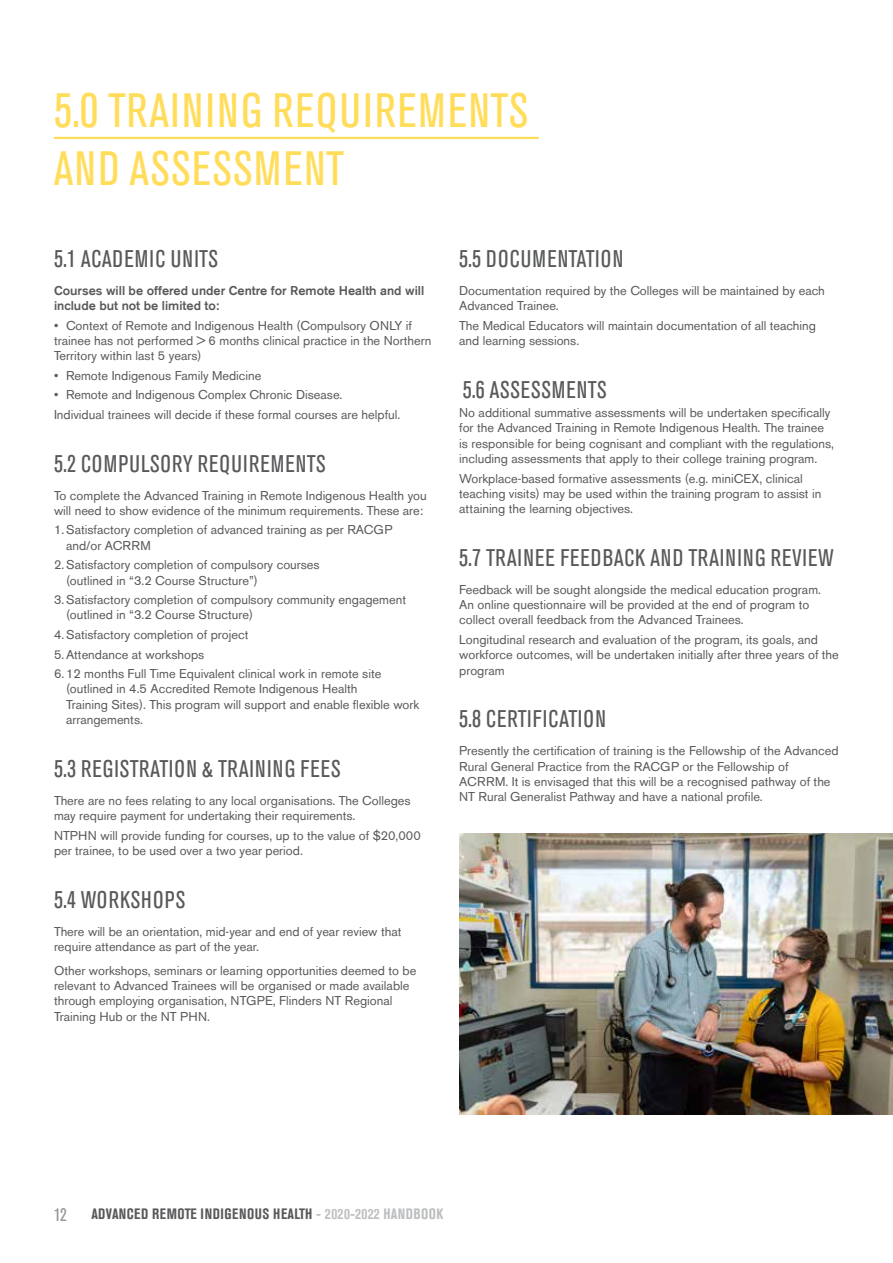
<style>
.page{position:relative;width:893px;height:1263px;background:#fff}
.page>*{position:absolute;margin:0;border:0;box-sizing:border-box;transform-origin:0 0}
.t1{font:condensed 48px/57.6px "Akzidenz Grotesk Std";letter-spacing:.035em;color:#ffdd5b}
.t2{font:condensed 24px "Akzidenz Grotesk Std";letter-spacing:.035em;color:#58595b}
.t3{font:condensed 18px "Akzidenz Grotesk Std";color:#939598}
.t4{font:700 condensed 15px "Akzidenz Grotesk BE";letter-spacing:.035em;color:#58595b}
.t5{font:12.75px/15.3px "Akzidenz Grotesk BE";color:#58595b}
.t6{font:500 12.75px/15.3px "Akzidenz Grotesk BE";color:#58595b}
.s1{color:#bcbec0}
</style>
<div class="page">
<hr style="left:892px;top:727px;width:1px;height:536px;background:#ffdd5b">
<hr style="left:54px;top:137px;width:485px;height:2px;background:#ffdd5b">
<img style="left:459px;top:834px;width:434px;height:280px">
<h1 class="t1" style="left:54px;top:83px;width:476px">5.0 TRAINING REQUIREMENTS<br>AND ASSESSMENT</h1>
<h2 class="t2" style="left:54px;top:245px;width:166px">5.1 ACADEMIC UNITS</h2>
<p class="t6" style="left:54px;top:283px;width:372px">Courses will be offered under Centre for Remote Health and will include but not be limited to:</p>
<p class="t5" style="left:54px;top:318px;width:379px">• Context of Remote and Indigenous Health (Compulsory ONLY if trainee has not performed &gt; 6 months clinical practice in the Northern<br>Territory within last 5 years)</p>
<p class="t5" style="left:54px;top:368px;width:209px">• Remote Indigenous Family Medicine</p>
<p class="t5" style="left:54px;top:385px;width:348px;line-height:19.5px">• Remote and Indigenous Complex Chronic Disease.<br>Individual trainees will decide if these formal courses are helpful.</p>
<h2 class="t2" style="left:54px;top:450px;width:273px">5.2 COMPULSORY REQUIREMENTS</h2>
<p class="t5" style="left:54px;top:487px;width:374px">To complete the Advanced Training in Remote Indigenous Health you will need to show evidence of the minimum requirements. These are:</p>
<p class="t5" style="left:66px;top:522px;width:328px;text-indent:-12px">1.Satisfactory completion of advanced training as per RACGP and/or ACRRM</p>
<p class="t5" style="left:66px;top:557px;width:255px;text-indent:-12px">2.Satisfactory completion of compulsory courses (outlined in “3.2 Course Structure”)</p>
<p class="t5" style="left:66px;top:592px;width:342px;text-indent:-12px">3.Satisfactory completion of compulsory community engagement (outlined in “3.2 Course Structure)</p>
<p class="t5" style="left:54px;top:625px;width:329px;line-height:19.5px">4.Satisfactory completion of project<br>5.Attendance at workshops<br>6.12 months Full Time Equivalent clinical work in remote site</p>
<p class="t5" style="left:66px;top:681px;width:355px">(outlined in 4.5 Accredited Remote Indigenous Health<br>Training Sites). This program will support and enable flexible work arrangements.</p>
<h2 class="t2" style="left:54px;top:755px;width:288px">5.3 REGISTRATION &amp; TRAINING FEES</h2>
<p class="t5" style="left:54px;top:793px;width:358px">There are no fees relating to any local organisations. The Colleges may require payment for undertaking their requirements.</p>
<p class="t5" style="left:54px;top:827px;width:368px">NTPHN will provide funding for courses, up to the value of $20,000 per trainee, to be used over a two year period.</p>
<h2 class="t2" style="left:54px;top:886px;width:133px">5.4 WORKSHOPS</h2>
<p class="t5" style="left:54px;top:923px;width:349px">There will be an orientation, mid-year and end of year review that require attendance as part of the year.</p>
<p class="t5" style="left:54px;top:962px;width:364px">Other workshops, seminars or learning opportunities deemed to be relevant to Advanced Trainees will be organised or made available through employing organisation, NTGPE, Flinders NT Regional Training Hub or the NT PHN.</p>
<h2 class="t2" style="left:459px;top:245px;width:166px">5.5 DOCUMENTATION</h2>
<p class="t5" style="left:459px;top:283px;width:367px">Documentation required by the Colleges will be maintained by each<br>Advanced Trainee.</p>
<p class="t5" style="left:459px;top:318px;width:358px">The Medical Educators will maintain documentation of all teaching and learning sessions.</p>
<h2 class="t2" style="left:463px;top:376px;width:145px">5.6 ASSESSMENTS</h2>
<p class="t5" style="left:459px;top:405px;width:376px">No additional summative assessments will be undertaken specifically for the Advanced Training in Remote Indigenous Health. The trainee is responsible for being cognisant and compliant with the regulations, including assessments that apply to their college training program.</p>
<p class="t5" style="left:459px;top:470px;width:364px">Workplace-based formative assessments (e.g. miniCEX, clinical teaching visits) may be used within the training program to assist in attaining the learning objectives.</p>
<h2 class="t2" style="left:459px;top:544px;width:376px">5.7 TRAINEE FEEDBACK AND TRAINING REVIEW</h2>
<p class="t5" style="left:459px;top:582px;width:363px">Feedback will be sought alongside the medical education program.<br>An online questionnaire will be provided at the end of program to collect overall feedback from the Advanced Trainees.</p>
<p class="t5" style="left:459px;top:632px;width:381px">Longitudinal research and evaluation of the program, its goals, and workforce outcomes, will be undertaken initially after three years of the program</p>
<h2 class="t2" style="left:459px;top:705px;width:148px">5.8 CERTIFICATION</h2>
<p class="t5" style="left:459px;top:743px;width:381px">Presently the certification of training is the Fellowship of the Advanced Rural General Practice from the RACGP or the Fellowship of ACRRM. It is envisaged that this will be a recognised pathway of the NT Rural Generalist Pathway and have a national profile.</p>
<h3 class="t3" style="left:54px;top:1204px;width:14px">12</h3>
<p class="t4" style="left:91px;top:1205px;width:354px">ADVANCED REMOTE INDIGENOUS HEALTH <span class="s1">- 2020-2022 HANDBOOK</span></p>
</div>
